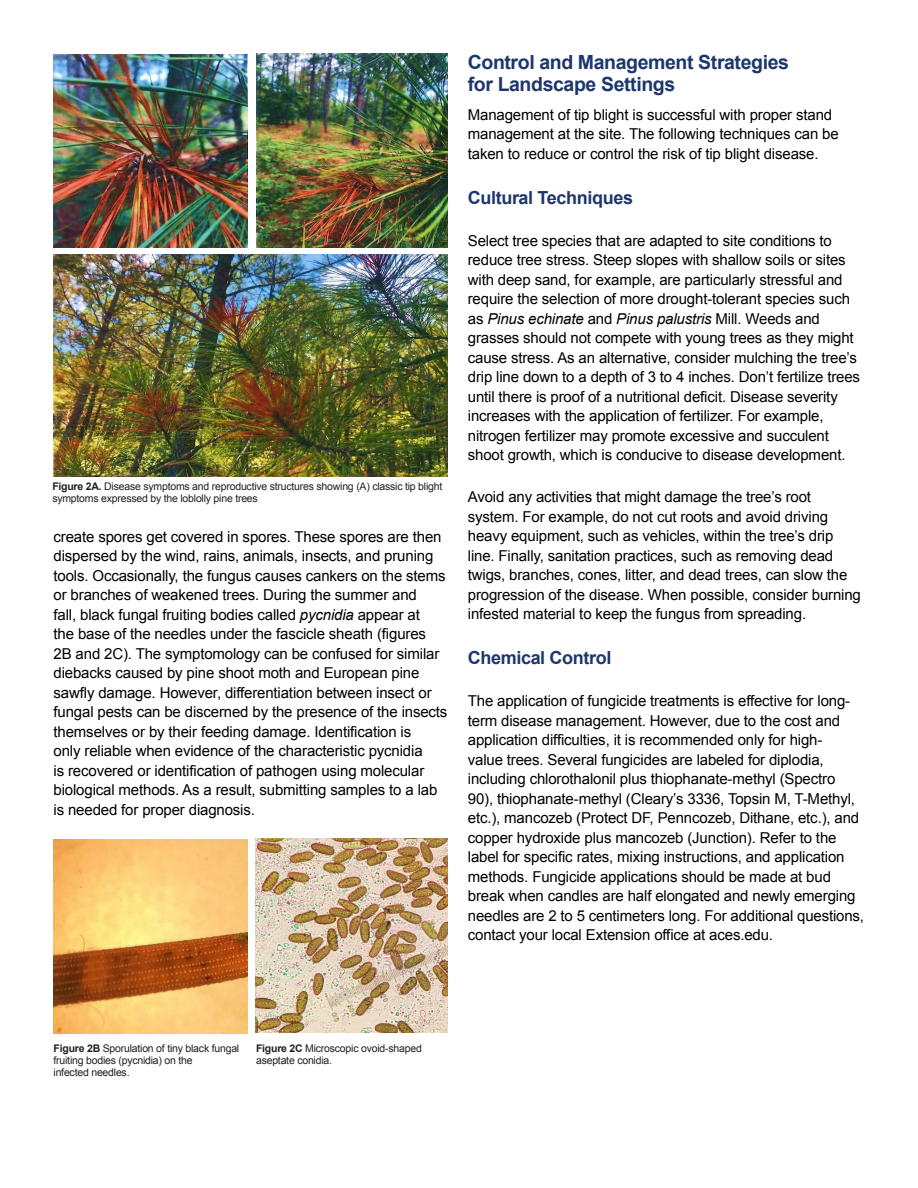
<style>
.page{position:relative;width:918px;height:1188px;background:#fff}
.page>*{position:absolute;margin:0;border:0;box-sizing:border-box;transform-origin:0 0}
.t1{font:700 19.5px/22.5px "Arial";letter-spacing:-.02em;color:#1d366c}
.t2{font:700 18px "Arial";letter-spacing:-.02em;color:#1d366c}
.t3{font:15px/19.5px "Arial";letter-spacing:-.01em;color:#000}
.t4{font:10.5px/12px "Arial";letter-spacing:-.02em;color:#231f20}
.s1{font-weight:700}
.s2{font-style:italic}
</style>
<div class="page">
<img style="left:54px;top:55px;width:194px;height:193px">
<img style="left:256px;top:53px;width:192px;height:195px">
<img style="left:54px;top:254px;width:394px;height:223px">
<img style="left:53px;top:840px;width:195px;height:194px">
<img style="left:256px;top:838px;width:192px;height:194px">
<p class="t4" style="left:52px;top:480px;width:392px"><span class="s1">Figure 2A.</span> Disease symptoms and reproductive structures showing (A) classic tip blight symptoms expressed by the loblolly pine trees</p>
<p class="t3" style="left:54px;top:527px;width:395px">create spores get covered in spores. These spores are then dispersed by the wind, rains, animals, insects, and pruning tools. Occasionally, the fungus causes cankers on the stems or branches of weakened trees. During the summer and<br>fall, black fungal fruiting bodies called <span class="s2">pycnidia</span> appear at<br>the base of the needles under the fascicle sheath (figures 2B and 2C). The symptomology can be confused for similar diebacks caused by pine shoot moth and European pine sawfly damage. However, differentiation between insect or fungal pests can be discerned by the presence of the insects themselves or by their feeding damage. Identification is<br>only reliable when evidence of the characteristic pycnidia<br>is recovered or identification of pathogen using molecular biological methods. As a result, submitting samples to a lab is needed for proper diagnosis.</p>
<h1 class="t1" style="left:468px;top:51px;width:323px">Control and Management Strategies for Landscape Settings</h1>
<p class="t3" style="left:468px;top:105px;width:372px">Management of tip blight is successful with proper stand management at the site. The following techniques can be taken to reduce or control the risk of tip blight disease.</p>
<p class="t2" style="left:468px;top:186px;width:167px">Cultural Techniques</p>
<p class="t3" style="left:468px;top:231px;width:394px">Select tree species that are adapted to site conditions to reduce tree stress. Steep slopes with shallow soils or sites with deep sand, for example, are particularly stressful and require the selection of more drought-tolerant species such as <span class="s2">Pinus echinate</span> and <span class="s2">Pinus palustris</span> Mill. Weeds and grasses should not compete with young trees as they might cause stress. As an alternative, consider mulching the tree’s drip line down to a depth of 3 to 4 inches. Don’t fertilize trees until there is proof of a nutritional deficit. Disease severity increases with the application of fertilizer. For example, nitrogen fertilizer may promote excessive and succulent shoot growth, which is conducive to disease development.</p>
<p class="t3" style="left:468px;top:487px;width:395px">Avoid any activities that might damage the tree’s root system. For example, do not cut roots and avoid driving heavy equipment, such as vehicles, within the tree’s drip line. Finally, sanitation practices, such as removing dead twigs, branches, cones, litter, and dead trees, can slow the progression of the disease. When possible, consider burning infested material to keep the fungus from spreading.</p>
<p class="t2" style="left:468px;top:646px;width:145px">Chemical Control</p>
<p class="t3" style="left:468px;top:691px;width:398px">The application of fungicide treatments is effective for long&shy;term disease management. However, due to the cost and application difficulties, it is recommended only for high-<br>value trees. Several fungicides are labeled for diplodia, including chlorothalonil plus thiophanate-methyl (Spectro 90), thiophanate-methyl (Cleary’s 3336, Topsin M, T-Methyl, etc.), mancozeb (Protect DF, Penncozeb, Dithane, etc.), and copper hydroxide plus mancozeb (Junction). Refer to the label for specific rates, mixing instructions, and application methods. Fungicide applications should be made at bud break when candles are half elongated and newly emerging needles are 2 to 5 centimeters long. For additional questions, contact your local Extension office at aces.edu.</p>
<p class="t4" style="left:54px;top:1042px;width:187px"><span class="s1">Figure 2B</span> Sporulation of tiny black fungal fruiting bodies (pycnidia) on the<br>infected needles.</p>
<p class="t4" style="left:256px;top:1042px;width:167px"><span class="s1">Figure 2C</span> Microscopic ovoid-shaped aseptate conidia.</p>
</div>
